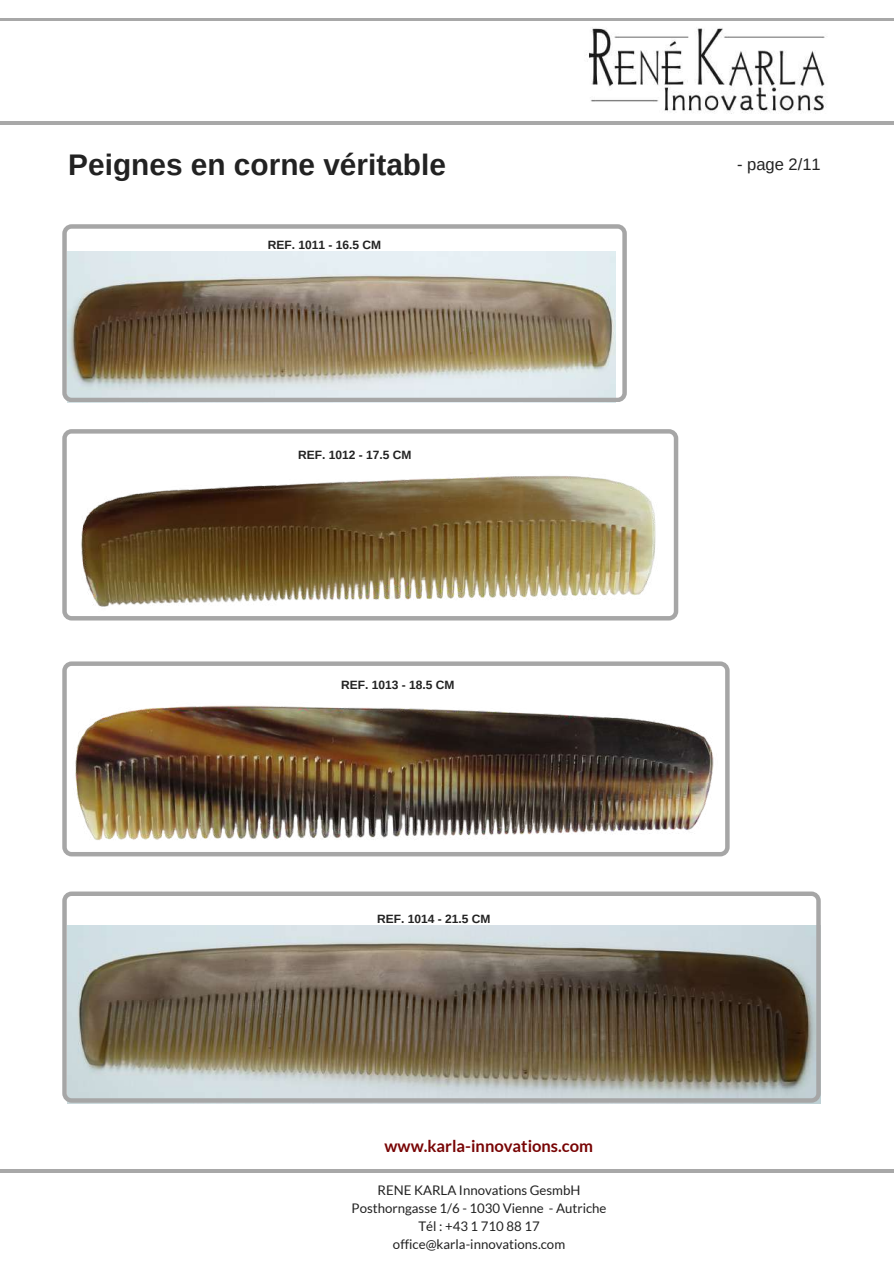
<style>
.page{position:relative;width:894px;height:1264px;background:#fff}
.page>*{position:absolute;margin:0;border:0;box-sizing:border-box;transform-origin:0 0}
.t1{font:700 29.85px "Arimo";color:#222}
.t2{font:700 16.5px "Lato";color:#780404}
.t3{font:16.5px "Arimo";color:#222}
.t4{font:13.2px/18px "Lato";color:#222;text-align:center}
.t5{font:700 12px "Arimo";color:#222}
</style>
<div class="page">
<svg style="left:62px;top:891px;width:758px;height:211px;background:#989287"></svg>
<img style="left:526px;top:27px;width:367px;height:98px">
<hr style="left:0;top:18px;width:893px;height:3px;background:#a8a8a8">
<hr style="left:0;top:122px;width:893px;height:2px;background:#a8a8a8">
<hr style="left:0;top:1169px;width:893px;height:2px;background:#a8a8a8">
<svg style="left:62px;top:224px;width:564px;height:178px;background:#b4aea1"></svg>
<svg style="left:62px;top:429px;width:616px;height:191px"></svg>
<img style="left:62px;top:661px;width:667px;height:195px">
<h1 class="t1" style="left:68px;top:148px;width:379px">Peignes en corne véritable</h1>
<p class="t3" style="left:736px;top:155px;width:85px">- page 2/11</p>
<p class="t5" style="left:268px;top:238px;width:115px">REF. 1011 - 16.5 CM</p>
<p class="t5" style="left:298px;top:448px;width:115px">REF. 1012 - 17.5 CM</p>
<p class="t5" style="left:341px;top:678px;width:115px">REF. 1013 - 18.5 CM</p>
<p class="t5" style="left:377px;top:911px;width:115px">REF. 1014 - 21.5 CM</p>
<p class="t2" style="left:384px;top:1135px;width:210px">www.karla-innovations.com</p>
<p class="t4" style="left:351px;top:1180px;width:256px">RENE KARLA Innovations GesmbH<br>Posthorngasse 1/6 - 1030 Vienne - Autriche<br>Tél : +43 1 710 88 17 office@karla-innovations.com</p>
</div>
